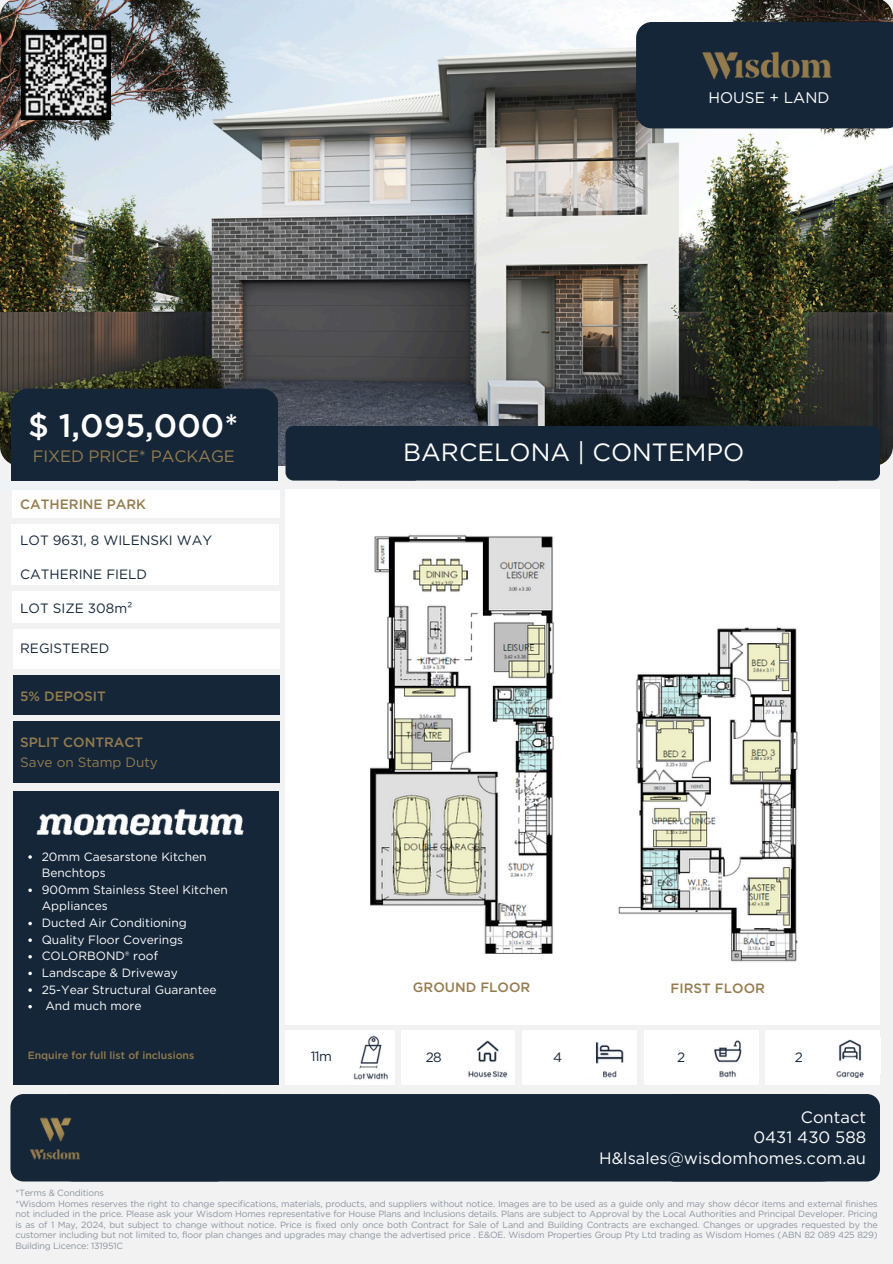
<style>
.page{position:relative;width:893px;height:1264px;background:#fff}
.page>*{position:absolute;margin:0;border:0;box-sizing:border-box;transform-origin:0 0}
.t1{font:500 32.4px "Gotham";color:#fff}
.t2{font:24.9px "Gotham";color:#fff}
.t3{font:16.5px/20.2px "Gotham";color:#fff;text-align:right}
.t4{font:16.5px "Gotham";letter-spacing:-.01em;color:#947c4e}
.t5{font:15.3px "Gotham";color:#fff}
.t6{font:13.5px "Gotham";color:#152638}
.t7{font:500 13.5px "Gotham";color:#947c4e}
.t8{font:13.5px/20.2px "Gotham";color:#947c4e}
.t9{font:12px/16.6px "Gotham";color:#fff}
.t10{font:500 10.5px "Gotham";color:#947c4e}
.t11{font:9px/10.4px "Gotham";letter-spacing:-.02em;color:#8c959f;text-align:justify}
.s1{font-weight:500}
</style>
<div class="page">
<div style="left:0;top:0;width:892px;height:1263px;background:#f2f2f2"></div>
<img style="left:0;top:0;width:892px;height:466px">
<div style="left:635px;top:22px;width:257px;height:106px;background:#152638"></div>
<img style="left:696px;top:43px;width:145px;height:41px">
<div style="left:12px;top:524px;width:267px;height:61px;background:#fff"></div>
<div style="left:13px;top:791px;width:265px;height:293px;background:#152638"></div>
<div style="left:285px;top:489px;width:594px;height:536px;background:#fff"></div>
<div style="left:13px;top:629px;width:266px;height:39px;background:#fff"></div>
<div style="left:765px;top:1030px;width:114px;height:55px;background:#fff"></div>
<div style="left:219px;top:1094px;width:452px;height:87px;background:#152638"></div>
<img style="left:879px;top:1037px;width:1px;height:36px">
<div style="left:643px;top:1030px;width:115px;height:55px;background:#fff"></div>
<div style="left:522px;top:1030px;width:115px;height:55px;background:#fff"></div>
<div style="left:661px;top:1094px;width:218px;height:87px;background:#152638;border-radius:13px"></div>
<div style="left:10px;top:1094px;width:219px;height:87px;background:#152638;border-radius:13px"></div>
<div style="left:12px;top:388px;width:266px;height:107px;background:#152638;border-radius:16px"></div>
<div style="left:417px;top:426px;width:331px;height:54px;background:#152638"></div>
<div style="left:285px;top:426px;width:137px;height:54px;background:#152638;border-radius:8px"></div>
<div style="left:743px;top:426px;width:136px;height:54px;background:#152638;border-radius:8px"></div>
<div style="left:12px;top:398px;width:265px;height:83px;background:#152638"></div>
<div style="left:12px;top:591px;width:267px;height:31px;background:#fff"></div>
<div style="left:12px;top:487px;width:267px;height:30px;background:#fff"></div>
<div style="left:0;top:480px;width:280px;height:9px;background:#f0f3f6"></div>
<svg style="left:28px;top:888px;width:4px;height:4px"></svg>
<svg style="left:28px;top:921px;width:4px;height:4px"></svg>
<svg style="left:28px;top:955px;width:4px;height:3px"></svg>
<svg style="left:28px;top:971px;width:4px;height:4px"></svg>
<svg style="left:28px;top:1005px;width:4px;height:3px"></svg>
<img style="left:21px;top:31px;width:89px;height:89px">
<img style="left:28px;top:808px;width:216px;height:51px">
<img style="left:30px;top:1117px;width:50px;height:43px">
<div style="left:13px;top:721px;width:266px;height:61px;background:#152638"></div>
<div style="left:13px;top:675px;width:266px;height:39px;background:#152638"></div>
<div style="left:401px;top:1030px;width:113px;height:55px;background:#fff"></div>
<div style="left:285px;top:1030px;width:109px;height:55px;background:#fff"></div>
<img style="left:596px;top:1042px;width:28px;height:36px">
<img style="left:714px;top:1040px;width:28px;height:38px">
<img style="left:836px;top:1039px;width:28px;height:38px">
<img style="left:468px;top:1040px;width:40px;height:37px">
<img style="left:353px;top:1035px;width:35px;height:45px">
<img style="left:370px;top:535px;width:184px;height:419px">
<img style="left:618px;top:627px;width:180px;height:335px">
<h5 class="t5" style="left:708px;top:88px;width:122px">HOUSE + LAND</h5>
<p class="t1" style="left:28px;top:406px;width:212px">$ 1,095,000*</p>
<p class="t4" style="left:33px;top:446px;width:203px">FIXED PRICE* PACKAGE</p>
<p class="t2" style="left:403px;top:436px;width:342px">BARCELONA | CONTEMPO</p>
<p class="t7" style="left:20px;top:496px;width:127px">CATHERINE PARK</p>
<p class="t6" style="left:20px;top:532px;width:193px">LOT 9631, 8 WILENSKI WAY</p>
<p class="t6" style="left:20px;top:565px;width:128px">CATHERINE FIELD</p>
<p class="t6" style="left:20px;top:599px;width:114px">LOT SIZE 308m²</p>
<p class="t6" style="left:20px;top:640px;width:91px">REGISTERED</p>
<p class="t7" style="left:20px;top:688px;width:87px">5% DEPOSIT</p>
<p class="t8" style="left:20px;top:731px;width:139px"><span class="s1">SPLIT CONTRACT<br></span>Save on Stamp Duty</p>
<h3 class="t9" style="left:42px;top:847px;width:166px">20mm Caesarstone Kitchen<br>Benchtops</h3>
<h1 class="t9" style="left:42px;top:881px;width:187px">900mm Stainless Steel Kitchen<br>Appliances</h1>
<h3 class="t9" style="left:42px;top:914px;width:146px">Ducted Air Conditioning</h3>
<h2 class="t9" style="left:42px;top:931px;width:143px">Quality Floor Coverings</h2>
<h5 class="t9" style="left:42px;top:947px;width:118px">COLORBOND® roof</h5>
<p class="t9" style="left:42px;top:964px;width:137px">Landscape &amp; Driveway</p>
<p class="t9" style="left:42px;top:980px;width:176px">25-Year Structural Guarantee</p>
<h5 class="t9" style="left:45px;top:997px;width:98px">And much more</h5>
<h6 class="t10" style="left:28px;top:1049px;width:168px">Enquire for full list of inclusions</h6>
<p class="t7" style="left:413px;top:979px;width:119px">GROUND FLOOR</p>
<p class="t7" style="left:670px;top:980px;width:96px">FIRST FLOOR</p>
<p class="t6" style="left:310px;top:1047px;width:23px">11m</p>
<p class="t6" style="left:425px;top:1049px;width:17px">28</p>
<p class="t6" style="left:553px;top:1049px;width:11px">4</p>
<p class="t6" style="left:676px;top:1049px;width:10px">2</p>
<p class="t6" style="left:794px;top:1049px;width:10px">2</p>
<h5 class="t3" style="left:753px;top:1107px;width:114px">Contact<br>0431 430 588</h5>
<h5 class="t3" style="left:599px;top:1147px;width:268px">H&amp;lsales@wisdomhomes.com.au</h5>
<p class="t11" style="left:15px;top:1187px;width:90px">*Terms &amp; Conditions</p>
<h6 class="t11" style="left:15px;top:1198px;width:863px">*Wisdom Homes reserves the right to change specifications, materials, products, and suppliers without notice. Images are to be used as a guide only and may show décor items and external finishes not included in the price. Please ask your Wisdom Homes representative for House Plans and Inclusions details. Plans are subject to Approval by the Local Authorities and Principal Developer. Pricing is as of 1 May, 2024, but subject to change without notice. Price is fixed only once both Contract for Sale of Land and Building Contracts are exchanged. Changes or upgrades requested by the customer including but not limited to, floor plan changes and upgrades may change the advertised price . E&amp;OE. Wisdom Properties Group Pty Ltd trading as Wisdom Homes (ABN 82 089 425 829)<br>Building Licence: 131951C</h6>
</div>
